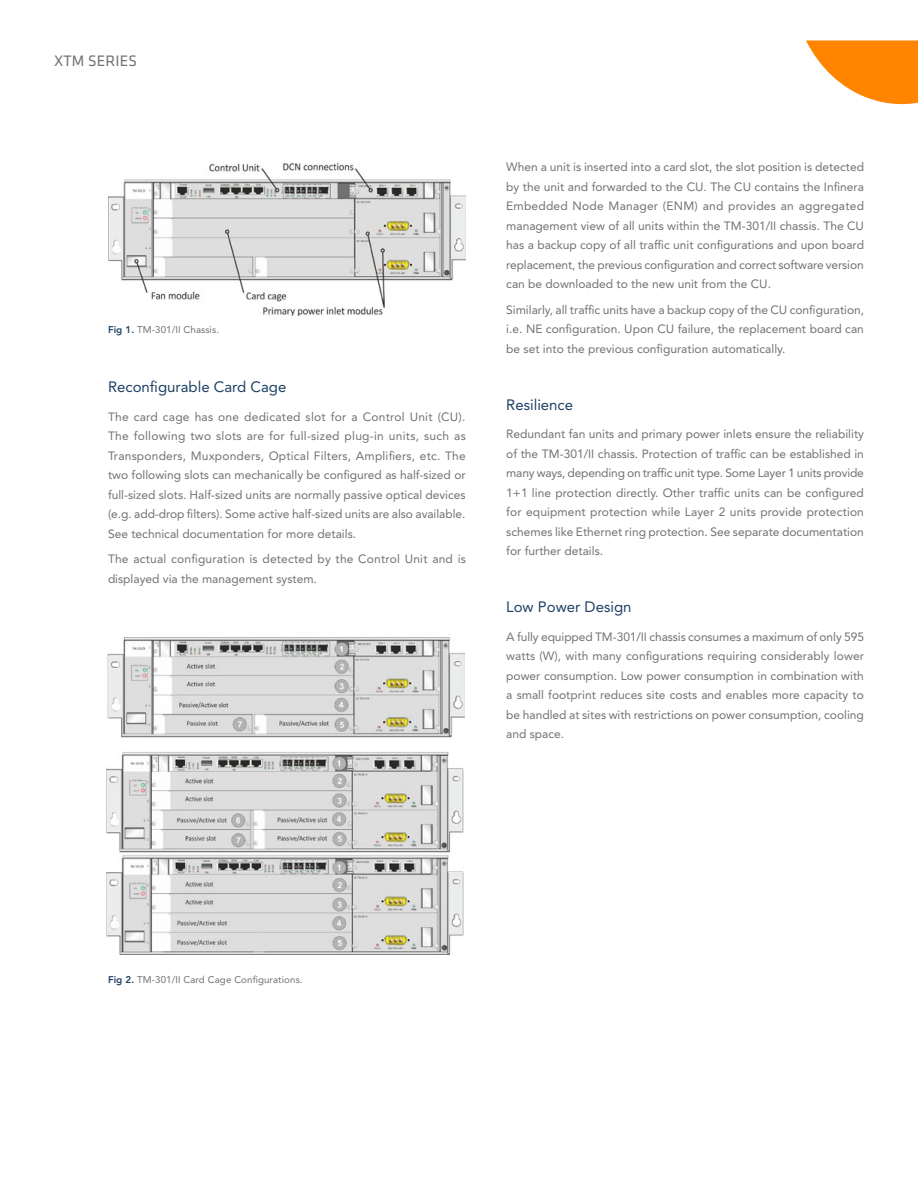
<style>
.page{position:relative;width:918px;height:1188px;background:#fff}
.page>*{position:absolute;margin:0;border:0;box-sizing:border-box;transform-origin:0 0}
.t1{font:15.75px "Klavika";letter-spacing:.01em;color:#717073}
.t2{font:15px "Avenir LT Std";color:#1e4164}
.t3{font:12px/19.5px "Avenir LT Std";color:#717073;text-align:justify}
.t4{font:9.75px "Avenir LT Std";letter-spacing:.01em;color:#717073}
.s1{font-weight:800;color:#1e4164}
</style>
<div class="page">
<img style="left:108px;top:164px;width:358px;height:151px">
<img style="left:106px;top:638px;width:358px;height:316px">
<svg style="left:806px;top:40px;width:112px;height:65px"></svg>
<h1 class="t1" style="left:54px;top:50px;width:85px">XTM SERIES</h1>
<p class="t4" style="left:108px;top:324px;width:113px"><span class="s1">Fig 1.</span> TM-301/II Chassis.</p>
<p class="t2" style="left:108px;top:378px;width:180px">Reconfigurable Card Cage</p>
<p class="t3" style="left:108px;top:407px;width:359px">The card cage has one dedicated slot for a Control Unit (CU).<br>The following two slots are for full-sized plug-in units, such as Transponders, Muxponders, Optical Filters, Amplifiers, etc. The two following slots can mechanically be configured as half-sized or full-sized slots. Half-sized units are normally passive optical devices (e.g. add-drop filters). Some active half-sized units are also available.<br>See technical documentation for more details.</p>
<p class="t3" style="left:108px;top:550px;width:359px">The actual configuration is detected by the Control Unit and is displayed via the management system.</p>
<p class="t3" style="left:506px;top:157px;width:359px">When a unit is inserted into a card slot, the slot position is detected by the unit and forwarded to the CU. The CU contains the Infinera Embedded Node Manager (ENM) and provides an aggregated management view of all units within the TM-301/II chassis. The CU has a backup copy of all traffic unit configurations and upon board replacement, the previous configuration and correct software version can be downloaded to the new unit from the CU.</p>
<p class="t3" style="left:506px;top:300px;width:359px">Similarly, all traffic units have a backup copy of the CU configuration, i.e. NE configuration. Upon CU failure, the replacement board can be set into the previous configuration automatically.</p>
<p class="t2" style="left:506px;top:396px;width:68px">Resilience</p>
<p class="t3" style="left:506px;top:424px;width:359px">Redundant fan units and primary power inlets ensure the reliability of the TM-301/II chassis. Protection of traffic can be established in many ways, depending on traffic unit type. Some Layer 1 units provide 1+1 line protection directly. Other traffic units can be configured for equipment protection while Layer 2 units provide protection schemes like Ethernet ring protection. See separate documentation for further details.</p>
<p class="t2" style="left:506px;top:598px;width:127px">Low Power Design</p>
<p class="t3" style="left:506px;top:627px;width:359px">A fully equipped TM-301/II chassis consumes a maximum of only 595 watts (W), with many configurations requiring considerably lower power consumption. Low power consumption in combination with a small footprint reduces site costs and enables more capacity to be handled at sites with restrictions on power consumption, cooling and space.</p>
<p class="t4" style="left:108px;top:974px;width:196px"><span class="s1">Fig 2.</span> TM-301/II Card Cage Configurations.</p>
</div>
